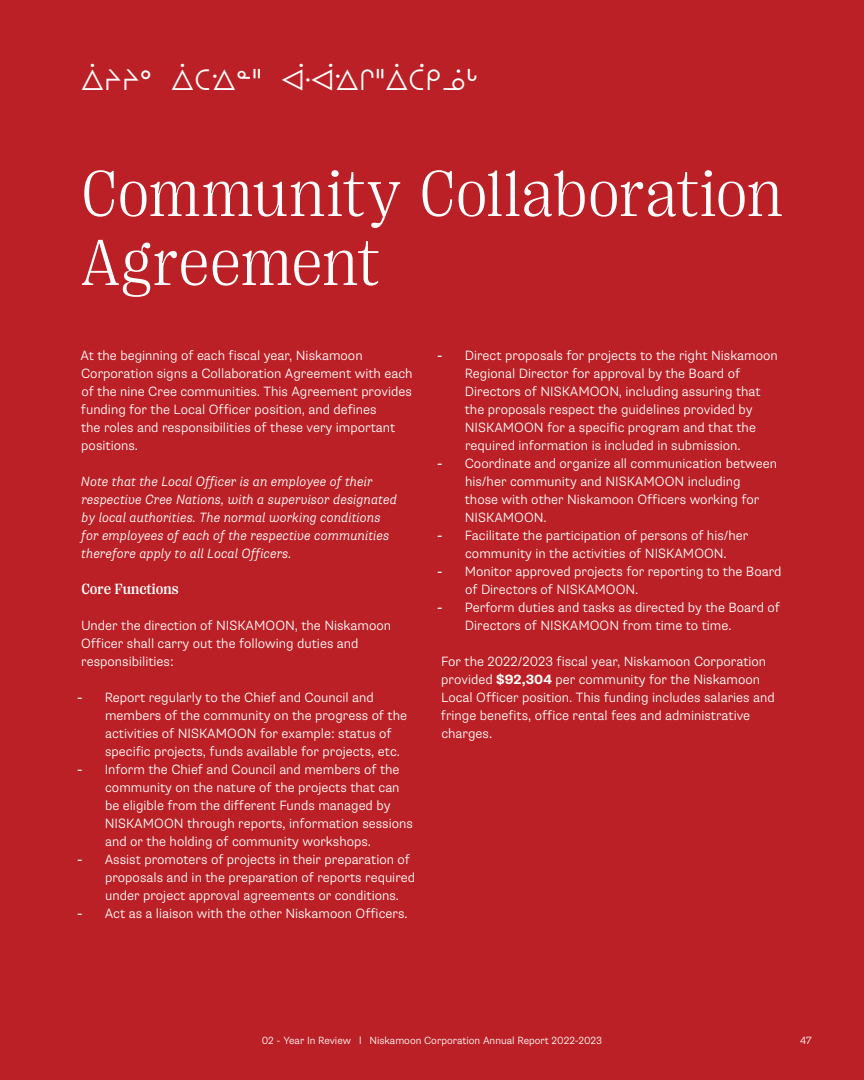
<style>
.page{position:relative;width:864px;height:1080px;background:#ba2025}
.page>*{position:absolute;margin:0;border:0;box-sizing:border-box;transform-origin:0 0}
.t1{font:300 66px/69px "PP Right Serif";letter-spacing:-.005em;color:#fff}
.t2{font:30px "BJ Cree UNI";color:#fff}
.t3{font:500 15px "PP Right Serif";color:#fff}
.t4{font:300 13.5px/18px "Supria Sans";color:#fff}
.t5{font:italic 300 13.5px/18px "Supria Sans";color:#fff}
.t6{font:300 10.5px "Supria Sans";color:#fff}
.s1{font-weight:500}
.s2{font-weight:700}
</style>
<div class="page">
<h2 class="t2" style="left:81px;top:57px;width:398px">ᐄᔨᔨᐤ ᐄᑕᐎᓐᐦ ᐋᐙᐎᒋᐦᐄᑖᑭᓅᒡ</h2>
<h1 class="t1" style="left:81px;top:159px;width:703px">Community Collaboration<br>Agreement</h1>
<p class="t4" style="left:81px;top:347px;width:334px">At the beginning of each fiscal year, Niskamoon Corporation signs a Collaboration Agreement with each of the nine Cree communities. This Agreement provides funding for the Local Officer position, and defines<br>the roles and responsibilities of these very important positions.</p>
<p class="t5" style="left:81px;top:473px;width:317px">Note that the Local Officer is an employee of their respective Cree Nations, with a supervisor designated by local authorities. The normal working conditions for employees of each of the respective communities therefore apply to all Local Officers.</p>
<p class="t3" style="left:81px;top:581px;width:99px">Core Functions</p>
<p class="t4" style="left:81px;top:617px;width:312px">Under the direction of NISKAMOON, the Niskamoon<br>Officer shall carry out the following duties and responsibilities:</p>
<p class="t4" style="left:105px;top:689px;width:304px;text-indent:-28px"><span class="s1">-</span> Report regularly to the Chief and Council and members of the community on the progress of the activities of NISKAMOON for example: status of specific projects, funds available for projects, etc.</p>
<p class="t4" style="left:105px;top:761px;width:310px;text-indent:-27px"><span class="s1">-</span> Inform the Chief and Council and members of the community on the nature of the projects that can be eligible from the different Funds managed by NISKAMOON through reports, information sessions and or the holding of community workshops.</p>
<p class="t4" style="left:105px;top:851px;width:312px;text-indent:-28px"><span class="s1">-</span> Assist promoters of projects in their preparation of proposals and in the preparation of reports required under project approval agreements or conditions.</p>
<p class="t4" style="left:77px;top:905px;width:332px"><span class="s1">-</span> Act as a liaison with the other Niskamoon Officers.</p>
<p class="t4" style="left:465px;top:347px;width:315px;text-indent:-27px"><span class="s1">-</span> Direct proposals for projects to the right Niskamoon Regional Director for approval by the Board of Directors of NISKAMOON, including assuring that the proposals respect the guidelines provided by NISKAMOON for a specific program and that the required information is included in submission.</p>
<p class="t4" style="left:465px;top:455px;width:314px;text-indent:-27px"><span class="s1">-</span> Coordinate and organize all communication between his/her community and NISKAMOON including those with other Niskamoon Officers working for NISKAMOON.</p>
<p class="t4" style="left:437px;top:526px;width:313px;text-align:center"><span class="s1">-</span> Facilitate the participation of persons of his/her community in the activities of NISKAMOON.</p>
<p class="t4" style="left:465px;top:562px;width:318px;text-indent:-28px"><span class="s1">-</span> Monitor approved projects for reporting to the Board of Directors of NISKAMOON.</p>
<p class="t4" style="left:465px;top:598px;width:317px;text-indent:-28px"><span class="s1">-</span> Perform duties and tasks as directed by the Board of<br>Directors of NISKAMOON from time to time.</p>
<p class="t4" style="left:441px;top:652px;width:335px">For the 2022/2023 fiscal year, Niskamoon Corporation provided <span class="s2">$92,304</span> per community for the Niskamoon Local Officer position. This funding includes salaries and fringe benefits, office rental fees and administrative charges.</p>
<p class="t6" style="left:262px;top:1035px;width:342px">02 - Year In Review l Niskamoon Corporation Annual Report 2022-2023</p>
<p class="t6" style="left:800px;top:1034px;width:13px">47</p>
</div>
